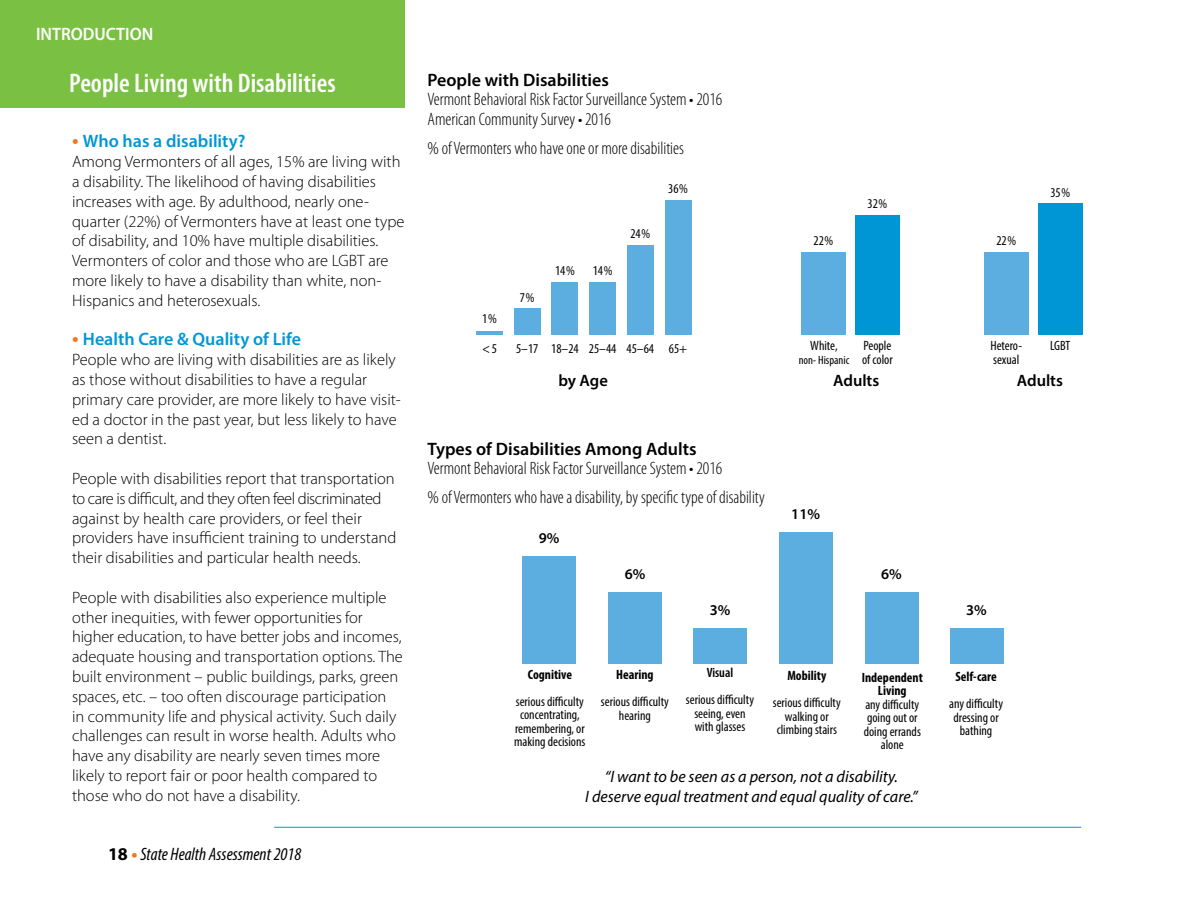
<style>
.page{position:relative;width:1188px;height:918px;background:#fff}
.page>*{position:absolute;margin:0;border:0;box-sizing:border-box;transform-origin:0 0}
.t1{font:600 condensed 27px "Myriad Pro";color:#fff}
.t2{font:300 condensed 18px/19.8px "Myriad Pro";color:#000}
.t3{font:600 18px "Myriad Pro";color:#000}
.t4{font:600 18px "Myriad Pro";color:#0096d6}
.t5{font:italic condensed 18px "Myriad Pro";color:#000}
.t6{font:600 18px "Myriad Pro";color:#fff;scale:.95 1}
.t7{font:300 16.5px/19.8px "Myriad Pro";color:#000}
.t8{font:italic 16.5px/19.8px "Myriad Pro";color:#000;text-align:center}
.t9{font:600 16.5px "Myriad Pro";color:#000}
.t10{font:600 15px "Myriad Pro";color:#000}
.t11{font:condensed 13.5px/13.5px "Myriad Pro";color:#000;text-align:center}
.t12{font:700 condensed 13.5px/13.5px "Myriad Pro";color:#000;text-align:center}
.t13{font:600 condensed 13.5px "Myriad Pro";color:#000}
.t14{font:condensed 12px "Myriad Pro";color:#000}
.s1{font-size:21px;color:#f47421}
.s2{font-weight:700;font-style:normal;font-stretch:normal}
.s3{font-weight:700;font-style:normal;font-stretch:normal;color:#f47421}
</style>
<div class="page">
<div style="left:0;top:0;width:405px;height:108px;background:#7ac143"></div>
<hr style="left:274px;top:827px;width:807px;height:1px;background:#0096d6">
<div style="left:522px;top:556px;width:54px;height:108px;background:#5caee1"></div>
<div style="left:608px;top:592px;width:54px;height:72px;background:#5caee1"></div>
<div style="left:693px;top:628px;width:54px;height:36px;background:#5caee1"></div>
<div style="left:779px;top:532px;width:54px;height:132px;background:#5caee1"></div>
<div style="left:865px;top:592px;width:54px;height:72px;background:#5caee1"></div>
<div style="left:950px;top:628px;width:54px;height:36px;background:#5caee1"></div>
<hr style="left:476px;top:331px;width:27px;height:4px;background:#5caee1">
<div style="left:514px;top:309px;width:27px;height:26px;background:#5caee1"></div>
<div style="left:551px;top:282px;width:27px;height:53px;background:#5caee1"></div>
<div style="left:589px;top:282px;width:27px;height:53px;background:#5caee1"></div>
<div style="left:627px;top:245px;width:27px;height:90px;background:#5caee1"></div>
<div style="left:665px;top:200px;width:27px;height:135px;background:#5caee1"></div>
<div style="left:984px;top:252px;width:45px;height:83px;background:#5caee1"></div>
<div style="left:801px;top:252px;width:45px;height:83px;background:#5caee1"></div>
<div style="left:1038px;top:204px;width:45px;height:131px;background:#0096d6"></div>
<div style="left:855px;top:215px;width:45px;height:120px;background:#0096d6"></div>
<p class="t6" style="left:36px;top:22px;width:125px">INTRODUCTION</p>
<h1 class="t1" style="left:69px;top:69px;width:268px">People Living with Disabilities</h1>
<p class="t4" style="left:72px;top:130px;width:175px"><span class="s1">•</span> Who has a disability?</p>
<p class="t7" style="left:72px;top:152px;width:334px">Among Vermonters of all ages, 15% are living with a disability. The likelihood of having disabilities increases with age. By adulthood, nearly one&shy;quarter (22%) of Vermonters have at least one type of disability, and 10% have multiple disabilities.<br>Vermonters of color and those who are LGBT are more likely to have a disability than white, non-Hispanics and heterosexuals.</p>
<p class="t4" style="left:72px;top:328px;width:231px"><span class="s1">•</span> Health Care &amp; Quality of Life</p>
<p class="t7" style="left:72px;top:350px;width:330px">People who are living with disabilities are as likely as those without disabilities to have a regular primary care provider, are more likely to have visit&shy;ed a doctor in the past year, but less likely to have seen a dentist.</p>
<p class="t7" style="left:72px;top:469px;width:326px">People with disabilities report that transportation to care is difficult, and they often feel discriminated against by health care providers, or feel their providers have insufficient training to understand their disabilities and particular health needs.</p>
<p class="t7" style="left:72px;top:588px;width:332px">People with disabilities also experience multiple other inequities, with fewer opportunities for higher education, to have better jobs and incomes, adequate housing and transportation options. The built environment – public buildings, parks, green spaces, etc. – too often discourage participation<br>in community life and physical activity. Such daily challenges can result in worse health. Adults who have any disability are nearly seven times more likely to report fair or poor health compared to those who do not have a disability.</p>
<p class="t5" style="left:108px;top:843px;width:195px"><span class="s2">18</span> <span class="s3">•</span> State Health Assessment 2018</p>
<p class="t3" style="left:428px;top:68px;width:183px">People with Disabilities</p>
<p class="t2" style="left:428px;top:90px;width:296px">Vermont Behavioral Risk Factor Surveillance System • 2016<br>American Community Survey • 2016</p>
<p class="t2" style="left:428px;top:138px;width:258px">% of Vermonters who have one or more disabilities</p>
<p class="t11" style="left:482px;top:304px;width:16px;line-height:29.4px;text-align:left">1% &lt;5</p>
<p class="t11" style="left:520px;top:290px;width:16px">7%</p>
<p class="t11" style="left:555px;top:264px;width:21px">14%</p>
<p class="t11" style="left:593px;top:264px;width:21px">14%</p>
<p class="t11" style="left:630px;top:226px;width:21px">24%</p>
<p class="t11" style="left:668px;top:182px;width:21px">36%</p>
<p class="t11" style="left:516px;top:341px;width:24px">5–17</p>
<p class="t11" style="left:551px;top:341px;width:29px">18–24</p>
<p class="t11" style="left:589px;top:341px;width:29px">25–44</p>
<p class="t9" style="left:558px;top:370px;width:51px">by Age</p>
<p class="t11" style="left:627px;top:341px;width:29px">45–64</p>
<p class="t11" style="left:669px;top:341px;width:20px">65+</p>
<p class="t3" style="left:428px;top:437px;width:271px">Types of Disabilities Among Adults</p>
<p class="t2" style="left:428px;top:454px;width:339px;line-height:28.8px">Vermont Behavioral Risk Factor Surveillance System • 2016<br>% of Vermonters who have a disability, by specific type of disability</p>
<p class="t10" style="left:539px;top:528px;width:22px">9%</p>
<p class="t10" style="left:625px;top:564px;width:22px">6%</p>
<p class="t10" style="left:710px;top:600px;width:22px">3%</p>
<p class="t11" style="left:868px;top:196px;width:21px">32%</p>
<p class="t11" style="left:814px;top:234px;width:21px">22%</p>
<p class="t11" style="left:996px;top:234px;width:21px">22%</p>
<p class="t11" style="left:1050px;top:185px;width:21px">35%</p>
<p class="t11" style="left:810px;top:339px;width:29px">White,</p>
<p class="t14" style="left:799px;top:353px;width:52px">non- Hispanic</p>
<p class="t11" style="left:863px;top:339px;width:29px">People</p>
<p class="t11" style="left:1050px;top:339px;width:22px">LGBT</p>
<p class="t11" style="left:862px;top:353px;width:32px">of color</p>
<p class="t9" style="left:833px;top:370px;width:48px">Adults</p>
<p class="t9" style="left:1017px;top:370px;width:48px">Adults</p>
<p class="t11" style="left:991px;top:339px;width:33px;text-align:left">Hetero&shy;sexual</p>
<p class="t10" style="left:791px;top:504px;width:30px">11%</p>
<p class="t10" style="left:881px;top:564px;width:22px">6%</p>
<p class="t10" style="left:966px;top:600px;width:22px">3%</p>
<p class="t12" style="left:528px;top:667px;width:46px">Cognitive</p>
<p class="t11" style="left:514px;top:695px;width:73px">serious difficulty concentrating, remembering, or making decisions</p>
<p class="t12" style="left:616px;top:668px;width:39px">Hearing</p>
<p class="t11" style="left:601px;top:695px;width:70px">serious difficulty hearing</p>
<p class="t13" style="left:707px;top:666px;width:28px">Visual</p>
<p class="t11" style="left:686px;top:693px;width:70px">serious difficulty seeing, even with glasses</p>
<p class="t12" style="left:787px;top:669px;width:41px">Mobility</p>
<p class="t11" style="left:773px;top:696px;width:70px">serious difficulty walking or climbing stairs</p>
<p class="t12" style="left:862px;top:670px;width:63px">Independent<br>Living</p>
<p class="t11" style="left:864px;top:698px;width:59px">any difficulty going out or doing errands alone</p>
<p class="t12" style="left:955px;top:670px;width:43px">Self-care</p>
<p class="t11" style="left:949px;top:697px;width:55px">any difficulty dressing or bathing</p>
<p class="t8" style="left:585px;top:767px;width:334px">“I want to be seen as a person, not a disability.<br>I deserve equal treatment and equal quality of care.”</p>
</div>
